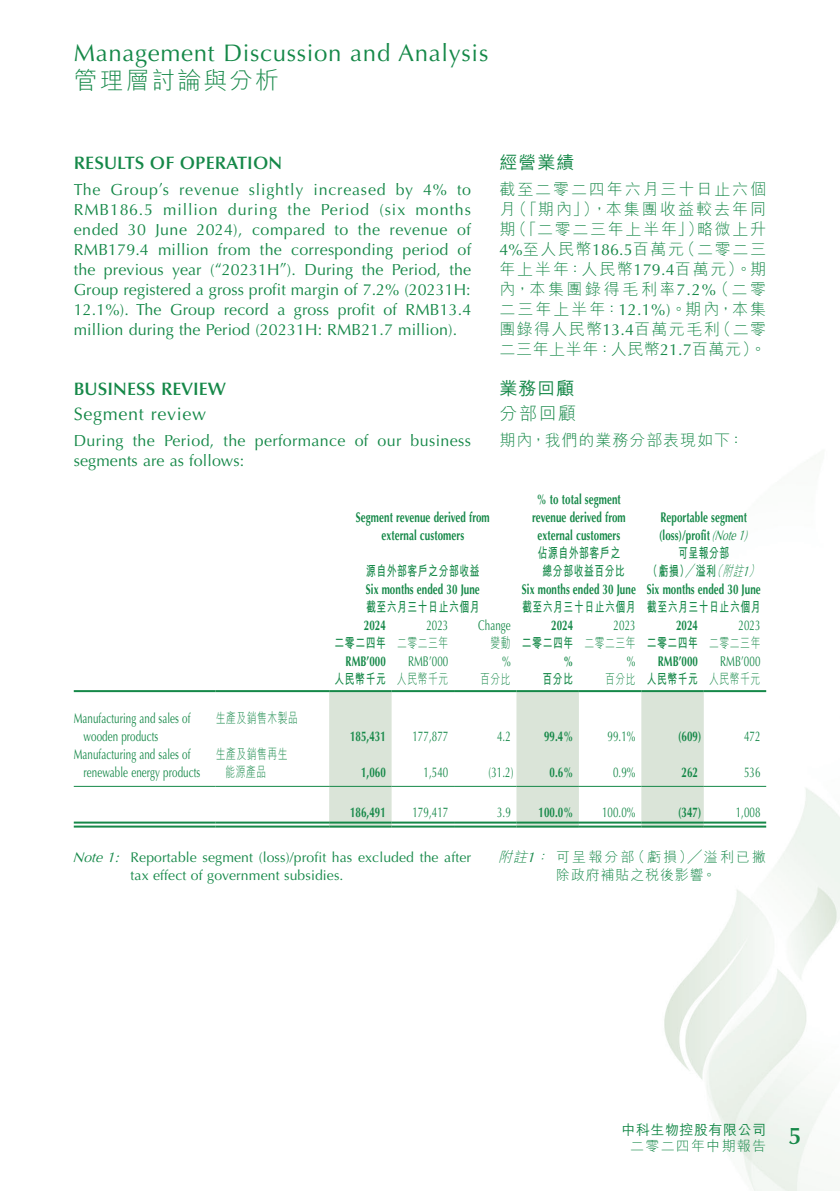
<style>
.page{position:relative;width:840px;height:1191px;background:#fff}
.page>*{position:absolute;margin:0;border:0;box-sizing:border-box;transform-origin:0 0}
.t1{font:24px "Optima LT Std";letter-spacing:.03em;color:#158848}
.t2{font:300 24px "M Hei HK";letter-spacing:.08em;color:#158848}
.t3{font:600 18px "Optima LT Std";letter-spacing:.005em;color:#158848}
.t4{font:18px "Optima LT Std";letter-spacing:.04em;color:#158848}
.t5{font:500 18px "M Hei HK";letter-spacing:.055em;color:#158848}
.t6{font:300 18px "M Hei HK";color:#158848}
.t7{font:16px/20px "Optima LT Std";letter-spacing:.01em;color:#158848;text-align:justify}
.t8{font:300 16px/20px "M Hei HK";letter-spacing:.085em;color:#158848;text-align:justify}
.t9{font:300 16px "M Hei HK";letter-spacing:.06em;color:#158848}
.t10{font:700 14px/18px "Optima LT Std";letter-spacing:.01em;color:#158848;text-align:center;scale:.7 1}
.t11{font:14px/18px "Optima LT Std";letter-spacing:.01em;color:#158848;scale:.7 1}
.t12{font:700 14px/18px "M Hei HK";letter-spacing:.06em;color:#158848;text-align:center;scale:.7 1}
.t13{font:14px/18px "Optima LT Std";letter-spacing:.01em;color:#158848}
.t14{font:300 14px/18px "M Hei HK";letter-spacing:.06em;color:#158848;scale:.7 1}
.t15{font:300 14px/18px "M Hei HK";letter-spacing:.06em;color:#158848;text-align:center}
.t16{font:500 14px/16px "M Hei HK";letter-spacing:.035em;color:#158848}
.s1{font-family:"Optima LT Std";font-weight:400}
.s2{font-weight:400;font-style:italic}
.s3{font-weight:300;font-style:italic}
.s4{font-family:"Optima LT Std";font-weight:400;font-style:italic}
.s5{font-weight:300}
.s6{font-weight:700}
.s7{font-style:italic}
</style>
<div class="page">
<img style="left:73px;top:690px;width:766px;height:501px">
<svg style="left:329px;top:692px;width:374px;height:133px"></svg>
<hr style="left:74px;top:690px;width:141px;height:2px;background:#158848">
<hr style="left:215px;top:690px;width:114px;height:2px;background:#158848">
<hr style="left:329px;top:690px;width:62px;height:2px;background:#158848">
<hr style="left:391px;top:690px;width:63px;height:2px;background:#158848">
<hr style="left:454px;top:690px;width:62px;height:2px;background:#158848">
<hr style="left:516px;top:690px;width:62px;height:2px;background:#158848">
<hr style="left:578px;top:690px;width:63px;height:2px;background:#158848">
<hr style="left:641px;top:690px;width:62px;height:2px;background:#158848">
<hr style="left:703px;top:690px;width:62px;height:2px;background:#158848">
<hr style="left:74px;top:786px;width:141px;height:1px;background:#158848">
<hr style="left:215px;top:786px;width:114px;height:1px;background:#158848">
<hr style="left:329px;top:786px;width:62px;height:1px;background:#158848">
<hr style="left:391px;top:786px;width:63px;height:1px;background:#158848">
<hr style="left:454px;top:786px;width:62px;height:1px;background:#158848">
<hr style="left:516px;top:786px;width:62px;height:1px;background:#158848">
<hr style="left:578px;top:786px;width:63px;height:1px;background:#158848">
<hr style="left:641px;top:786px;width:62px;height:1px;background:#158848">
<hr style="left:703px;top:786px;width:62px;height:1px;background:#158848">
<hr style="left:74px;top:821px;width:141px;height:2px;background:#158848">
<hr style="left:74px;top:825px;width:141px;height:2px;background:#158848">
<hr style="left:215px;top:821px;width:114px;height:2px;background:#158848">
<hr style="left:215px;top:825px;width:114px;height:2px;background:#158848">
<hr style="left:329px;top:821px;width:62px;height:2px;background:#158848">
<hr style="left:329px;top:825px;width:62px;height:2px;background:#158848">
<hr style="left:391px;top:821px;width:63px;height:2px;background:#158848">
<hr style="left:391px;top:825px;width:63px;height:2px;background:#158848">
<hr style="left:454px;top:821px;width:62px;height:2px;background:#158848">
<hr style="left:454px;top:825px;width:62px;height:2px;background:#158848">
<hr style="left:516px;top:821px;width:62px;height:2px;background:#158848">
<hr style="left:516px;top:825px;width:62px;height:2px;background:#158848">
<hr style="left:578px;top:821px;width:63px;height:2px;background:#158848">
<hr style="left:578px;top:825px;width:63px;height:2px;background:#158848">
<hr style="left:641px;top:821px;width:62px;height:2px;background:#158848">
<hr style="left:641px;top:825px;width:62px;height:2px;background:#158848">
<hr style="left:703px;top:821px;width:62px;height:2px;background:#158848">
<hr style="left:703px;top:825px;width:62px;height:2px;background:#158848">
<h1 class="t1" style="left:74px;top:39px;width:416px">Management Discussion and Analysis</h1>
<h1 class="t2" style="left:74px;top:68px;width:207px">管理層討論與分析</h1>
<p class="t3" style="left:74px;top:153px;width:210px">RESULTS OF OPERATION</p>
<p class="t7" style="left:74px;top:180px;width:399px">The Group’s revenue slightly increased by 4% to RMB186.5 million during the Period (six months ended 30 June 2024), compared to the revenue of RMB179.4 million from the corresponding period of the previous year (“20231H”). During the Period, the Group registered a gross profit margin of 7.2% (20231H:<br>12.1%). The Group record a gross profit of RMB13.4 million during the Period (20231H: RMB21.7 million).</p>
<p class="t3" style="left:74px;top:378px;width:154px">BUSINESS REVIEW</p>
<p class="t4" style="left:74px;top:404px;width:134px">Segment review</p>
<p class="t7" style="left:74px;top:431px;width:398px">During the Period, the performance of our business segments are as follows:</p>
<p class="t10" style="left:356px;top:509px;width:192px">Segment revenue derived from external customers</p>
<p class="t12" style="left:366px;top:561px;width:164px">源自外部客戶之分部收益</p>
<p class="t5" style="left:499px;top:149px;width:77px">經營業績</p>
<p class="t8" style="left:499px;top:179px;width:268px">截至二零二四年六月三十日止六個月（「期內」），本集團收益較去年同期（「二零二三年上半年」）略微上升<span class="s1">4%</span>至人民幣<span class="s1">186.5</span>百萬元（二零二三年上半年：人民幣<span class="s1">179.4</span>百萬元）。期內，本集團錄得毛利率<span class="s1">7.2%</span>（二零二三年上半年：<span class="s1">12.1%)</span>。期內，本集團錄得人民幣<span class="s1">13.4</span>百萬元毛利（二零二三年上半年：人民幣<span class="s1">21.7</span>百萬元）。</p>
<p class="t5" style="left:499px;top:375px;width:77px">業務回顧</p>
<p class="t6" style="left:499px;top:405px;width:78px">分部回顧</p>
<p class="t9" style="left:499px;top:432px;width:246px">期內，我們的業務分部表現如下：</p>
<p class="t10" style="left:532px;top:491px;width:135px">% to total segment revenue derived from external customers</p>
<p class="t10" style="left:659px;top:509px;width:133px;text-align:left">Reportable segment (loss)/profit <span class="s2">(Note1)</span></p>
<p class="t12" style="left:537px;top:543px;width:126px">佔源自外部客戶之總分部收益百分比</p>
<p class="t12" style="left:647px;top:543px;width:164px">可呈報分部<br>（虧損）╱溢利<span class="s3">（附註</span><span class="s4">1</span><span class="s3">）</span></p>
<p class="t11" style="left:84px;top:709px;width:154px;text-indent:-10px">Manufacturing and sales of wooden products</p>
<p class="t14" style="left:215px;top:708px;width:119px">生產及銷售木製品</p>
<p class="t10" style="left:365px;top:581px;width:164px">Six months ended 30 June</p>
<p class="t10" style="left:521px;top:581px;width:342px">Six months ended 30 June Six months ended 30 June</p>
<p class="t12" style="left:366px;top:597px;width:164px">截至六月三十日止六個月</p>
<p class="t12" style="left:522px;top:597px;width:342px">截至六月三十日止六個月 截至六月三十日止六個月</p>
<p class="t10" style="left:364px;top:617px;width:33px">2024</p>
<p class="t11" style="left:426px;top:617px;width:33px">2023</p>
<p class="t11" style="left:478px;top:617px;width:48px">Change</p>
<p class="t10" style="left:551px;top:617px;width:33px">2024</p>
<p class="t11" style="left:613px;top:617px;width:33px">2023</p>
<p class="t10" style="left:675px;top:617px;width:33px">2024</p>
<p class="t11" style="left:738px;top:617px;width:33px">2023</p>
<p class="t12" style="left:334px;top:633px;width:164px">二零二四年 <span class="s5">二零二三年</span></p>
<p class="t14" style="left:490px;top:634px;width:387px">變動 <span class="s6">二零二四年</span> 二零二三年 <span class="s6">二零二四年</span> 二零二三年</p>
<p class="t10" style="left:345px;top:653px;width:59px">RMB’000</p>
<p class="t11" style="left:408px;top:653px;width:59px">RMB’000</p>
<p class="t11" style="left:501px;top:653px;width:14px">%</p>
<p class="t10" style="left:563px;top:653px;width:15px">%</p>
<p class="t11" style="left:626px;top:653px;width:14px">%</p>
<p class="t10" style="left:657px;top:653px;width:59px">RMB’000</p>
<p class="t11" style="left:719px;top:653px;width:59px">RMB’000</p>
<p class="t12" style="left:334px;top:669px;width:164px">人民幣千元 <span class="s5">人民幣千元</span></p>
<p class="t14" style="left:480px;top:670px;width:45px">百分比</p>
<p class="t12" style="left:542px;top:669px;width:45px">百分比</p>
<p class="t14" style="left:604px;top:670px;width:223px">百分比 <span class="s6">人民幣千元</span> 人民幣千元</p>
<p class="t10" style="left:350px;top:727px;width:53px">185,431</p>
<p class="t11" style="left:412px;top:727px;width:53px">177,877</p>
<p class="t11" style="left:496px;top:727px;width:21px">4.2</p>
<p class="t10" style="left:543px;top:727px;width:43px">99.4%</p>
<p class="t11" style="left:607px;top:727px;width:42px">99.1%</p>
<p class="t10" style="left:677px;top:727px;width:35px">(609)</p>
<p class="t11" style="left:743px;top:727px;width:25px">472</p>
<p class="t11" style="left:84px;top:745px;width:168px;text-indent:-10px">Manufacturing and sales of renewable energy products</p>
<p class="t14" style="left:225px;top:744px;width:90px;text-indent:-10px">生產及銷售再生能源產品</p>
<p class="t10" style="left:361px;top:763px;width:37px">1,060</p>
<p class="t11" style="left:423px;top:763px;width:37px">1,540</p>
<p class="t11" style="left:488px;top:763px;width:37px">(31.2)</p>
<p class="t10" style="left:549px;top:763px;width:35px">0.6%</p>
<p class="t11" style="left:612px;top:763px;width:34px">0.9%</p>
<p class="t10" style="left:681px;top:763px;width:25px">262</p>
<p class="t11" style="left:743px;top:763px;width:25px">536</p>
<p class="t10" style="left:350px;top:803px;width:53px">186,491</p>
<p class="t11" style="left:412px;top:803px;width:53px">179,417</p>
<p class="t11" style="left:496px;top:803px;width:21px">3.9</p>
<p class="t10" style="left:538px;top:803px;width:51px">100.0%</p>
<p class="t11" style="left:601px;top:803px;width:50px">100.0%</p>
<p class="t10" style="left:677px;top:803px;width:35px">(347)</p>
<p class="t11" style="left:735px;top:803px;width:37px">1,008</p>
<p class="t13" style="left:130px;top:848px;width:342px;text-indent:-58px"><span class="s7">Note1:</span> Reportable segment (loss)/profit has excluded the after tax effect of government subsidies.</p>
<p class="t15" style="left:497px;top:847px;width:269px"><span class="s7">附註</span><span class="s4">1</span><span class="s7">：</span>可呈報分部（虧損）╱溢利已撇除政府補貼之稅後影響。</p>
<p class="t16" style="left:630px;top:1121px;width:172px;text-indent:-9px">中科生物控股有限公司<br><span class="s5">二零二四年中期報告</span> <sup>5</sup></p>
</div>
